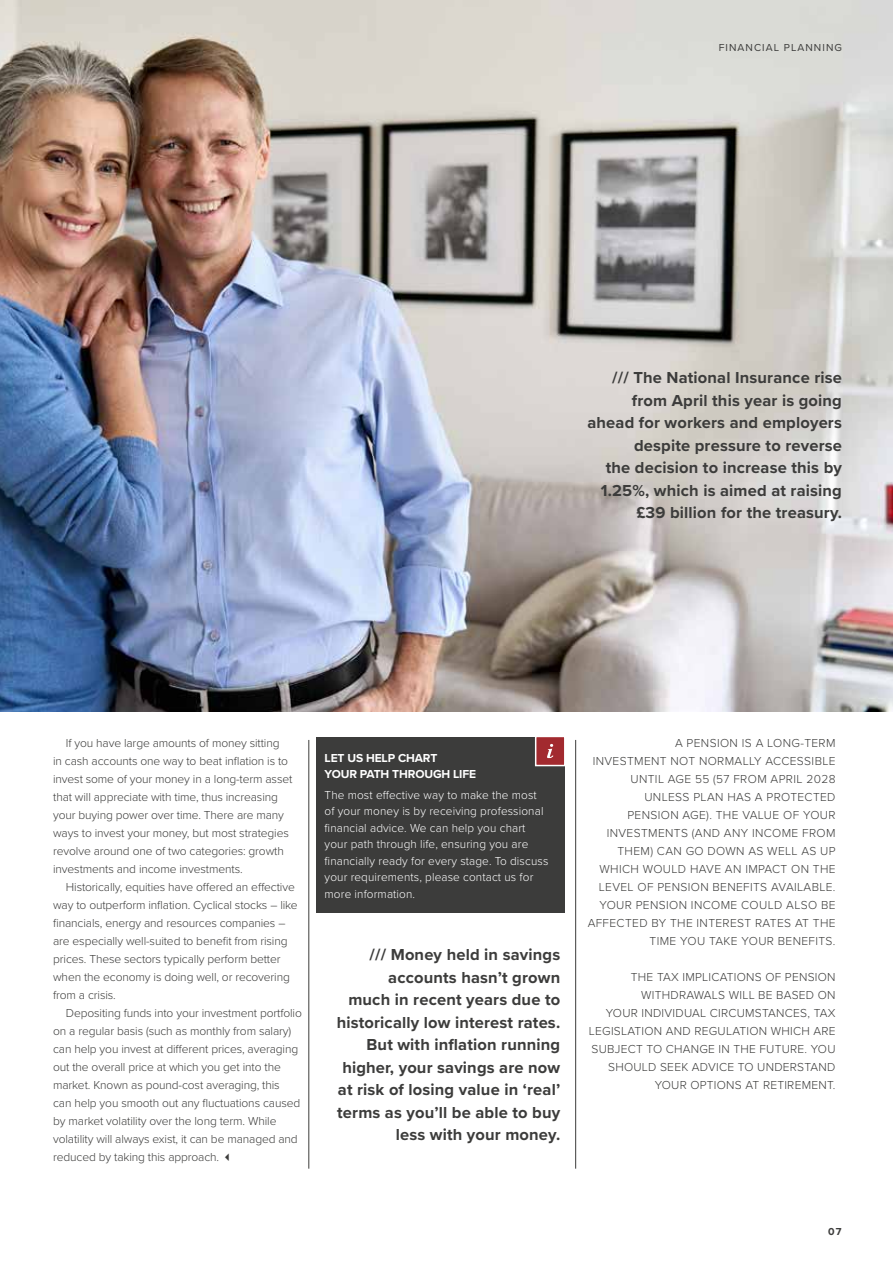
<style>
.page{position:relative;width:893px;height:1263px;background:#fff}
.page>*{position:absolute;margin:0;border:0;box-sizing:border-box;transform-origin:0 0}
.t1{font:700 16.5px/22.5px "Proxima Nova";letter-spacing:.01em;color:#3c3c3b;text-align:right}
.t2{font:300 12px/18px "Proxima Nova";letter-spacing:-.01em;color:#3c3c3b}
.t3{font:300 12px/18px "Proxima Nova";letter-spacing:.03em;color:#3c3c3b;text-align:right}
.t4{font:300 12px/16.5px "Proxima Nova";letter-spacing:.01em;color:#fff}
.t5{font:300 12px/18px "Proxima Nova";letter-spacing:.02em;color:#3c3c3b;text-align:right}
.t6{font:700 12px/16.5px "Proxima Nova";letter-spacing:-.01em;color:#fff}
.t7{font:10.5px "Proxima Nova";letter-spacing:.1em;color:#3c3c3b}
.t8{font:700 10.5px "Proxima Nova";color:#3c3c3b}
</style>
<div class="page">
<img style="left:0;top:0;width:893px;height:711px">
<div style="left:316px;top:737px;width:248px;height:175px;background:#3c3c3b"></div>
<div style="left:535px;top:736px;width:31px;height:30px;background:#a22a2f;border:2px solid #fff"></div>
<svg style="left:547px;top:744px;width:6px;height:14px"></svg>
<hr style="left:309px;top:740px;width:1px;height:429px;background:#3c3c3b">
<hr style="left:575px;top:740px;width:1px;height:429px;background:#3c3c3b">
<p class="t7" style="left:719px;top:39px;width:125px">FINANCIAL PLANNING</p>
<h1 class="t1" style="left:587px;top:366px;width:256px">/// The National Insurance rise from April this year is going ahead for workers and employers despite pressure to reverse<br>the decision to increase this by<br>1.25%, which is aimed at raising £39 billion for the treasury.</h1>
<p class="t2" style="left:53px;top:733px;width:241px;text-indent:13px">If you have large amounts of money sitting<br>in cash accounts one way to beat inflation is to invest some of your money in a long-term asset that will appreciate with time, thus increasing your buying power over time. There are many ways to invest your money, but most strategies revolve around one of two categories: growth investments and income investments.</p>
<p class="t2" style="left:53px;top:877px;width:246px;text-indent:13px">Historically, equities have offered an effective way to outperform inflation. Cyclical stocks – like financials, energy and resources companies – are especially well-suited to benefit from rising prices. These sectors typically perform better when the economy is doing well, or recovering from a crisis.</p>
<p class="t2" style="left:53px;top:1003px;width:250px;text-indent:13px">Depositing funds into your investment portfolio on a regular basis (such as monthly from salary) can help you invest at different prices, averaging out the overall price at which you get into the market. Known as pound-cost averaging, this<br>can help you smooth out any fluctuations caused by market volatility over the long term. While volatility will always exist, it can be managed and reduced by taking this approach. ✓</p>
<p class="t6" style="left:325px;top:749px;width:153px">LET US HELP CHART<br>YOUR PATH THROUGH LIFE</p>
<p class="t4" style="left:325px;top:786px;width:225px">The most effective way to make the most of your money is by receiving professional financial advice. We can help you chart your path through life, ensuring you are financially ready for every stage. To discuss your requirements, please contact us for more information.</p>
<p class="t1" style="left:337px;top:943px;width:225px">/// Money held in savings accounts hasn’t grown<br>much in recent years due to historically low interest rates.<br>But with inflation running higher, your savings are now at risk of losing value in ‘real’ terms as you’ll be able to buy less with your money.</p>
<p class="t3" style="left:588px;top:733px;width:249px">A PENSION IS A LONG-TERM<br>INVESTMENT NOT NORMALLY ACCESSIBLE<br>UNTIL AGE 55 (57 FROM APRIL 2028<br>UNLESS PLAN HAS A PROTECTED<br>PENSION AGE). THE VALUE OF YOUR<br>INVESTMENTS (AND ANY INCOME FROM<br>THEM) CAN GO DOWN AS WELL AS UP<br>WHICH WOULD HAVE AN IMPACT ON THE<br>LEVEL OF PENSION BENEFITS AVAILABLE.<br>YOUR PENSION INCOME COULD ALSO BE<br>AFFECTED BY THE INTEREST RATES AT THE<br>TIME YOU TAKE YOUR BENEFITS.</p>
<p class="t5" style="left:589px;top:967px;width:248px">THE TAX IMPLICATIONS OF PENSION WITHDRAWALS WILL BE BASED ON<br>YOUR INDIVIDUAL CIRCUMSTANCES, TAX LEGISLATION AND REGULATION WHICH ARE SUBJECT TO CHANGE IN THE FUTURE. YOU SHOULD SEEK ADVICE TO UNDERSTAND YOUR OPTIONS AT RETIREMENT.</p>
<p class="t8" style="left:828px;top:1223px;width:15px">07</p>
</div>
